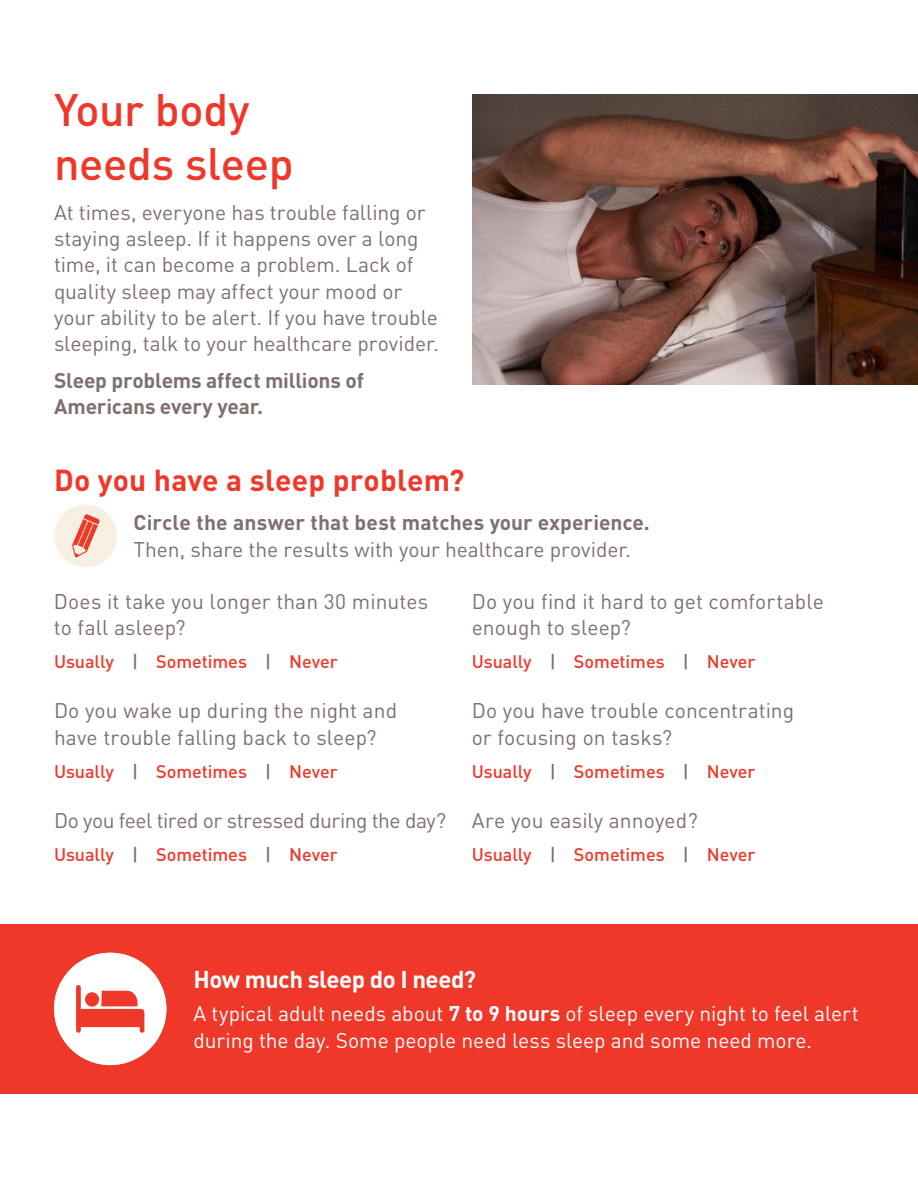
<style>
.page{position:relative;width:918px;height:1188px;background:#fff}
.page>*{position:absolute;margin:0;border:0;box-sizing:border-box;transform-origin:0 0}
.t1{font:500 45px/54px "DIN Pro";letter-spacing:-.005em;color:#ef3829}
.t2{font:700 30px "DIN Pro";letter-spacing:.005em;color:#ef3829}
.t3{font:700 24px "DIN Pro";letter-spacing:-.025em;color:#fff}
.t4{font:21px/26.2px "DIN Pro";color:#7d706d}
.t5{font:21px/26.2px "DIN Pro";letter-spacing:-.005em;color:#fff}
.t6{font:700 21px/26.2px "DIN Pro";letter-spacing:-.005em;color:#7d706d}
.t7{font:21px "DIN Pro";letter-spacing:-.025em;color:#7d706d}
.t8{font:500 18px "DIN Pro";letter-spacing:-.005em;color:#ef3829}
.s1{color:#7d706d}
.s2{font-weight:700}
</style>
<div class="page">
<img style="left:472px;top:94px;width:446px;height:291px">
<div style="left:0;top:924px;width:918px;height:170px;background:#ef3829"></div>
<div style="left:54px;top:504px;width:63px;height:63px;background:#f7f0e2;border-radius:50%"></div>
<svg style="left:72px;top:514px;width:28px;height:44px"></svg>
<div style="left:54px;top:953px;width:112px;height:112px;background:#fff;border-radius:50%"></div>
<svg style="left:76px;top:985px;width:68px;height:48px"></svg>
<h1 class="t1" style="left:54px;top:80px;width:241px">Your body needs sleep</h1>
<p class="t4" style="left:54px;top:198px;width:386px">At times, everyone has trouble falling or staying asleep. If it happens over a long time, it can become a problem. Lack of quality sleep may affect your mood or your ability to be alert. If you have trouble sleeping, talk to your healthcare provider.</p>
<p class="t6" style="left:54px;top:366px;width:311px">Sleep problems affect millions of<br>Americans every year.</p>
<h2 class="t2" style="left:54px;top:456px;width:412px">Do you have a sleep problem?</h2>
<p class="t6" style="left:134px;top:508px;width:518px">Circle the answer that best matches your experience.</p>
<p class="t4" style="left:134px;top:535px;width:499px">Then, share the results with your healthcare provider.</p>
<p class="t4" style="left:54px;top:587px;width:376px">Does it take you longer than 30 minutes to fall asleep?</p>
<p class="t8" style="left:54px;top:648px;width:285px">Usually <span class="s1">|</span> Sometimes <span class="s1">|</span> Never</p>
<p class="t4" style="left:54px;top:696px;width:345px">Do you wake up during the night and have trouble falling back to sleep?</p>
<p class="t8" style="left:54px;top:757px;width:285px">Usually <span class="s1">|</span> Sometimes <span class="s1">|</span> Never</p>
<p class="t7" style="left:54px;top:804px;width:394px">Do you feel tired or stressed during the day?</p>
<p class="t8" style="left:54px;top:840px;width:285px">Usually <span class="s1">|</span> Sometimes <span class="s1">|</span> Never</p>
<p class="t4" style="left:472px;top:587px;width:354px">Do you find it hard to get comfortable enough to sleep?</p>
<p class="t8" style="left:472px;top:648px;width:285px">Usually <span class="s1">|</span> Sometimes <span class="s1">|</span> Never</p>
<p class="t4" style="left:472px;top:696px;width:324px">Do you have trouble concentrating or focusing on tasks?</p>
<p class="t8" style="left:472px;top:757px;width:285px">Usually <span class="s1">|</span> Sometimes <span class="s1">|</span> Never</p>
<p class="t4" style="left:472px;top:806px;width:228px">Are you easily annoyed?</p>
<p class="t8" style="left:472px;top:840px;width:285px">Usually <span class="s1">|</span> Sometimes <span class="s1">|</span> Never</p>
<p class="t3" style="left:194px;top:961px;width:284px">How much sleep do I need?</p>
<p class="t5" style="left:194px;top:999px;width:667px">A typical adult needs about <span class="s2">7 to 9 hours</span> of sleep every night to feel alert during the day. Some people need less sleep and some need more.</p>
</div>
